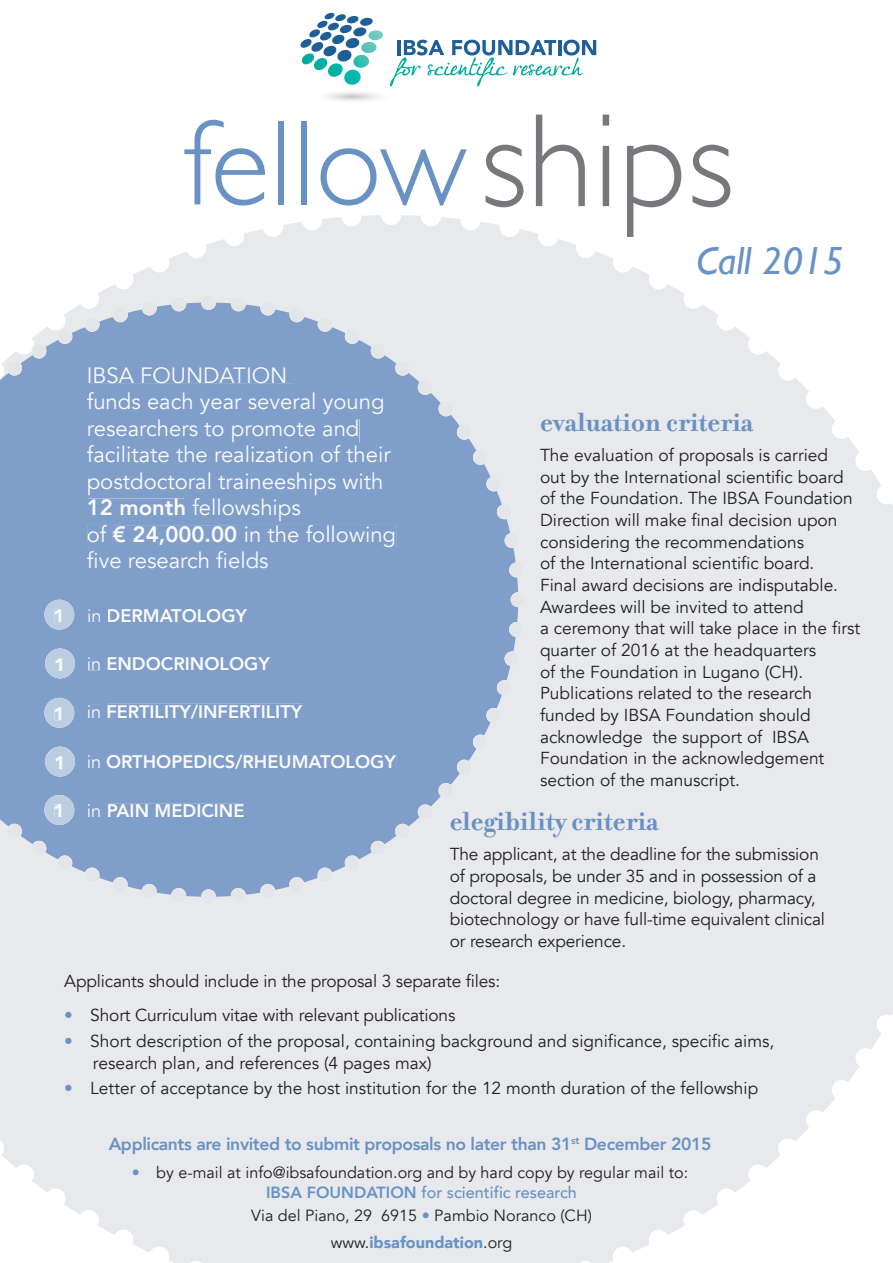
<style>
.page{position:relative;width:893px;height:1263px;background:#fff}
.page>*{position:absolute;margin:0;border:0;box-sizing:border-box;transform-origin:0 0}
.t1{font:300 122.55px "Gill Sans";color:#6892c3}
.t2{font:italic 39.3px "Gill Sans";color:#6892c3}
.t3{font:700 28.35px "Filosofia";color:#6892c3}
.t4{font:22.05px/26.5px "Avenir";color:#fafafb}
.t5{font:800 18.15px "Avenir";color:#fafafb}
.t6{font:900 18.15px "Avenir";color:#fafafb}
.t7{font:800 17.55px "Avenir";letter-spacing:-.02em;color:#6892c3}
.t8{font:17.4px/21.6px "Avenir";color:#231f20}
.t9{font:16.2px/20.2px "Avenir";color:#231f20}
.s1{font-size:134.25px;color:#76787b}
.s2{font-weight:800}
.s3{font-weight:900}
.s4{font-weight:400}
.s5{color:#6892c3}
.s6{font-weight:800;color:#6892c3}
.s7{font-weight:500;color:#6892c3}
.s8{font-weight:900;color:#6892c3}
</style>
<div class="page">
<div style="left:0;top:215px;width:893px;height:1048px;background:#e8e9ec"></div>
<svg style="left:580px;top:1015px;width:313px;height:248px;fill:#e8e9ec"></svg>
<svg style="left:421px;top:215px;width:472px;height:289px;fill:#e8e9ec"></svg>
<svg style="left:0;top:215px;width:362px;height:88px"></svg>
<svg style="left:0;top:1140px;width:202px;height:123px"></svg>
<svg style="left:381px;top:215px;width:20px;height:10px"></svg>
<div style="left:0;top:303px;width:201px;height:594px;background:#7f9ec9"></div>
<svg style="left:31px;top:296px;width:156px;height:62px"></svg>
<svg style="left:6px;top:361px;width:17px;height:15px"></svg>
<svg style="left:201px;top:295px;width:325px;height:609px;background:#9fb5d3"></svg>
<div style="left:89px;top:367px;width:205px;height:16px;background:#7f9ec9"></div>
<div style="left:87px;top:392px;width:298px;height:23px;background:#7f9ec9"></div>
<div style="left:88px;top:419px;width:271px;height:23px;background:#7f9ec9"></div>
<div style="left:87px;top:445px;width:304px;height:18px;background:#7f9ec9"></div>
<div style="left:88px;top:472px;width:295px;height:23px;background:#7f9ec9"></div>
<div style="left:88px;top:499px;width:97px;height:17px;background:#7f9ec9"></div>
<div style="left:193px;top:498px;width:108px;height:24px;background:#7f9ec9"></div>
<div style="left:88px;top:525px;width:19px;height:17px;background:#7f9ec9"></div>
<div style="left:113px;top:526px;width:124px;height:19px;background:#7f9ec9"></div>
<div style="left:245px;top:525px;width:151px;height:22px;background:#7f9ec9"></div>
<div style="left:87px;top:551px;width:181px;height:18px;background:#7f9ec9"></div>
<div style="left:88px;top:658px;width:12px;height:12px;background:#7f9ec9"></div>
<div style="left:108px;top:657px;width:162px;height:14px;background:#7f9ec9"></div>
<div style="left:88px;top:705px;width:12px;height:12px;background:#7f9ec9"></div>
<div style="left:108px;top:704px;width:194px;height:14px;background:#7f9ec9"></div>
<div style="left:88px;top:755px;width:12px;height:13px;background:#7f9ec9"></div>
<div style="left:107px;top:754px;width:289px;height:15px;background:#7f9ec9"></div>
<div style="left:108px;top:804px;width:136px;height:13px;background:#7f9ec9"></div>
<div style="left:88px;top:609px;width:12px;height:13px;background:#7f9ec9"></div>
<div style="left:108px;top:608px;width:139px;height:14px;background:#7f9ec9"></div>
<svg style="left:44px;top:600px;width:30px;height:30px"></svg>
<div style="left:55px;top:609px;width:6px;height:13px;background:#bbcee1"></div>
<svg style="left:45px;top:648px;width:30px;height:30px"></svg>
<div style="left:55px;top:658px;width:7px;height:13px;background:#bbcee1"></div>
<svg style="left:44px;top:698px;width:30px;height:30px"></svg>
<div style="left:55px;top:707px;width:6px;height:13px;background:#bbcee1"></div>
<svg style="left:45px;top:747px;width:30px;height:29px"></svg>
<div style="left:55px;top:756px;width:7px;height:13px;background:#bbcee1"></div>
<svg style="left:6px;top:795px;width:180px;height:108px;background:#a3b7d5"></svg>
<div style="left:55px;top:804px;width:6px;height:13px;background:#bbcee1"></div>
<svg style="left:300px;top:13px;width:83px;height:72px"></svg>
<svg style="left:390px;top:40px;width:206px;height:46px"></svg>
<h1 class="t1" style="left:183px;top:68px;width:553px">fellow<span class="s1">ships</span></h1>
<h2 class="t2" style="left:696px;top:238px;width:149px">Call 2015</h2>
<p class="t4" style="left:87px;top:362px;width:311px">IBSA FOUNDATION<br>funds each year several young researchers to promote and facilitate the realization of their postdoctoral traineeships with<br><span class="s2">12 month</span> fellowships<br>of <span class="s2">€ 24,000.00</span> in the following five research fields</p>
<p class="t5" style="left:54px;top:601px;width:195px"><span class="s3">1</span> <span class="s4">in</span> DERMATOLOGY</p>
<p class="t6" style="left:54px;top:649px;width:12px">1</p>
<p class="t6" style="left:54px;top:698px;width:12px">1</p>
<p class="t6" style="left:54px;top:747px;width:12px">1</p>
<p class="t6" style="left:54px;top:795px;width:12px">1</p>
<p class="t5" style="left:87px;top:650px;width:184px"><span class="s4">in</span> ENDOCRINOLOGY</p>
<p class="t5" style="left:87px;top:697px;width:217px"><span class="s4">in</span> FERTILITY/INFERTILITY</p>
<p class="t5" style="left:87px;top:747px;width:310px"><span class="s4">in</span> ORTHOPEDICS/RHEUMATOLOGY</p>
<p class="t5" style="left:87px;top:796px;width:159px"><span class="s4">in</span> PAIN MEDICINE</p>
<h3 class="t3" style="left:540px;top:405px;width:215px">evaluation criteria</h3>
<p class="t8" style="left:540px;top:445px;width:322px">The evaluation of proposals is carried<br>out by the International scientific board of the Foundation. The IBSA Foundation Direction will make final decision upon considering the recommendations<br>of the International scientific board.<br>Final award decisions are indisputable.<br>Awardees will be invited to attend<br>a ceremony that will take place in the first quarter of 2016 at the headquarters<br>of the Foundation in Lugano (CH).<br>Publications related to the research funded by IBSA Foundation should acknowledge the support of IBSA Foundation in the acknowledgement section of the manuscript.</p>
<h3 class="t3" style="left:450px;top:804px;width:211px">elegibility criteria</h3>
<p class="t8" style="left:450px;top:844px;width:377px">The applicant, at the deadline for the submission of proposals, be under 35 and in possession of a doctoral degree in medicine, biology, pharmacy, biotechnology or have full-time equivalent clinical or research experience.</p>
<p class="t8" style="left:64px;top:971px;width:437px">Applicants should include in the proposal 3 separate files:</p>
<p class="t8" style="left:64px;top:1005px;width:393px"><span class="s5">•</span> Short Curriculum vitae with relevant publications</p>
<p class="t8" style="left:93px;top:1030px;width:683px;text-indent:-29px"><span class="s5">•</span> Short description of the proposal, containing background and significance, specific aims, research plan, and references (4 pages max)</p>
<p class="t8" style="left:64px;top:1078px;width:695px"><span class="s5">•</span> Letter of acceptance by the host institution for the 12 month duration of the fellowship</p>
<p class="t7" style="left:109px;top:1130px;width:604px">Applicants are invited to submit proposals no later than 31<sup>st</sup> December 2015</p>
<p class="t9" style="left:266px;top:1162px;width:424px;text-indent:-134px"><span class="s5">•</span> by e-mail at info@ibsafoundation.org and by hard copy by regular mail to:<br><span class="s6">IBSA FOUNDATION</span> <span class="s7">for scientific research</span></p>
<p class="t9" style="left:251px;top:1202px;width:342px;line-height:26.8px;text-align:center">Via del Piano, 29 6915 <span class="s5">•</span> Pambio Noranco (CH) www.<span class="s8">ibsafoundation</span>.org</p>
</div>
